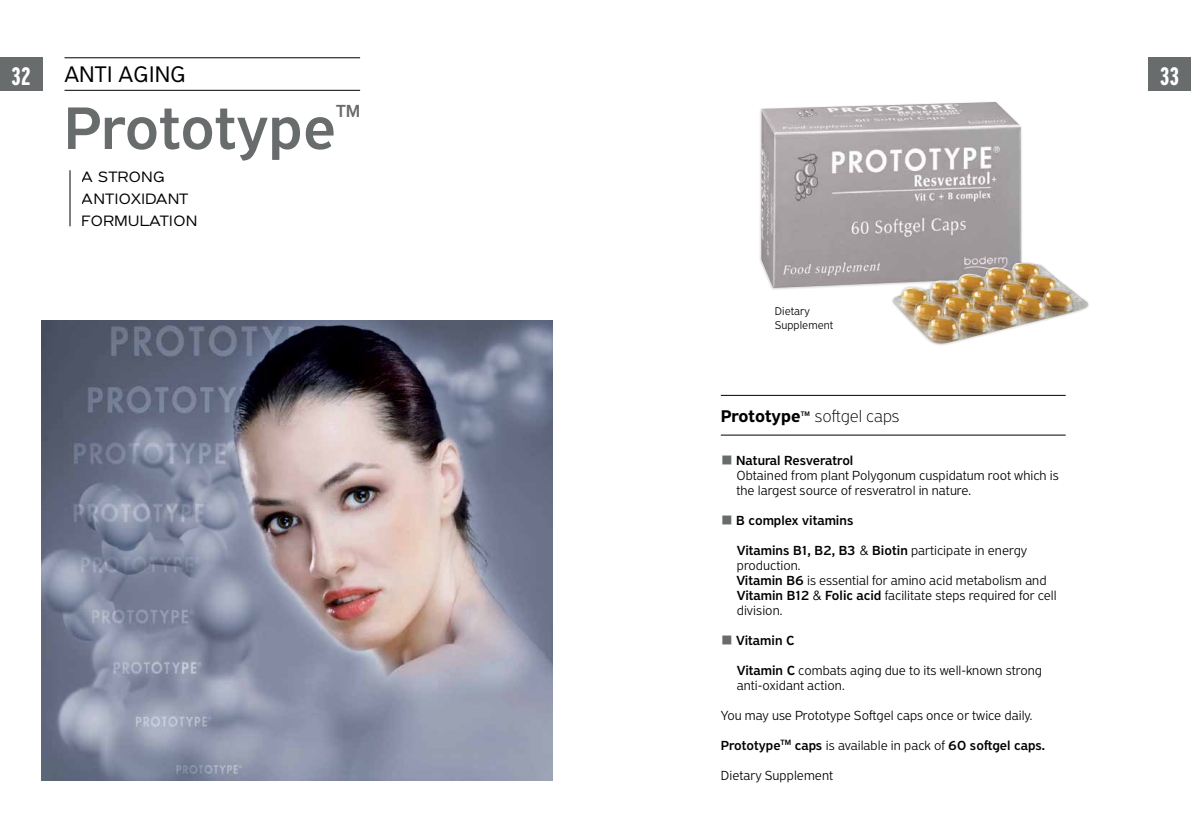
<style>
.page{position:relative;width:1191px;height:823px;background:#fff}
.page>*{position:absolute;margin:0;border:0;box-sizing:border-box;transform-origin:0 0}
.t1{font:500 63.7px "PF Grand Gothic";color:#696c6d}
.t2{font:700 27px "PF Grand Gothic Comp";color:#fff}
.t3{font:24px "PF Grand Gothic";color:#000}
.t4{font:500 18.6px "PF Grand Gothic";color:#696c6d}
.t5{font:100 18px "PF Grand Gothic";color:#000}
.t6{font:700 18px "PF Grand Gothic";color:#000}
.t7{font:16px/22px "PF Grand Gothic Wide";letter-spacing:-.005em;color:#000}
.t8{font:300 14px/15px "PF Grand Gothic";color:#000}
.t9{font:500 14px/30px "PF Grand Gothic";color:#000}
.t10{font:300 12px/14px "PF Grand Gothic";color:#000}
.t11{font:500 7px "PF Grand Gothic";color:#000}
.s1{font-family:"PF Grand Gothik Extended";color:#696c6d}
.s2{font-weight:500}
.s3{font-family:"PF Grand Gothik Extended";font-weight:300;color:#696c6d}
.s4{font-weight:300}
</style>
<div class="page">
<div style="left:759px;top:100px;width:264px;height:191px;background:#000;opacity:.2"></div>
<img style="left:761px;top:102px;width:260px;height:186px">
<div style="left:890px;top:261px;width:200px;height:86px;background:#fff"></div>
<img style="left:888px;top:262px;width:201px;height:83px">
<img style="left:41px;top:321px;width:512px;height:459px">
<hr style="left:64px;top:90px;width:296px;height:1px;background:#000">
<hr style="left:64px;top:58px;width:296px;height:1px;background:#000">
<div style="left:0;top:58px;width:43px;height:33px;background:#696c6d"></div>
<div style="left:1148px;top:58px;width:43px;height:33px;background:#696c6d"></div>
<hr style="left:721px;top:395px;width:344px;height:1px;background:#000">
<hr style="left:721px;top:434px;width:344px;height:1px;background:#000">
<hr style="left:70px;top:170px;width:1px;height:56px;background:#000">
<h3 class="t3" style="left:64px;top:61px;width:123px">ANTI AGING</h3>
<h1 class="t1" style="left:64px;top:92px;width:274px">Prototype</h1>
<h3 class="t4" style="left:336px;top:101px;width:26px">TM</h3>
<h2 class="t2" style="left:12px;top:61px;width:21px">32</h2>
<h2 class="t2" style="left:1160px;top:61px;width:21px">33</h2>
<p class="t7" style="left:82px;top:166px;width:117px">A STRONG<br>ANTIOXIDANT<br>FORMULATION</p>
<p class="t10" style="left:774px;top:303px;width:60px">Dietary<br>Supplement</p>
<p class="t6" style="left:721px;top:405px;width:81px">Prototype</p>
<p class="t11" style="left:800px;top:409px;width:11px">TM</p>
<p class="t5" style="left:814px;top:406px;width:86px">softgel caps</p>
<p class="t8" style="left:736px;top:452px;width:324px;text-indent:-16px"><span class="s1">■</span> <span class="s2">Natural Resveratrol<br></span>Οbtained from plant Polygonum cuspidatum root which is the largest source of resveratrol in nature.</p>
<p class="t9" style="left:737px;top:505px;width:292px;text-indent:-16px"><span class="s3">■</span> B complex vitamins<br>Vitamins B1, B2, B3 <span class="s4">&amp;</span> Biotin <span class="s4">participate in energy</span></p>
<p class="t8" style="left:736px;top:557px;width:322px">production.<br><span class="s2">Vitamin B6</span> is essential for amino acid metabolism and <span class="s2">Vitamin B12</span> &amp; <span class="s2">Folic acid</span> facilitate steps required for cell division.</p>
<p class="t8" style="left:737px;top:625px;width:307px;line-height:30px;text-indent:-16px"><span class="s1">■</span> <span class="s2">Vitamin C<br>Vitamin C</span> combats aging due to its well-known strong</p>
<p class="t8" style="left:721px;top:670px;width:326px;line-height:30px;text-indent:16px">anti-oxidant action.<br>You may use Prototype Softgel caps once or twice daily.<br><span class="s2">Prototype</span><sup>TM</sup> <span class="s2">caps</span> is available in pack of <span class="s2">60 softgel caps.<br></span>Dietary Supplement</p>
</div>
